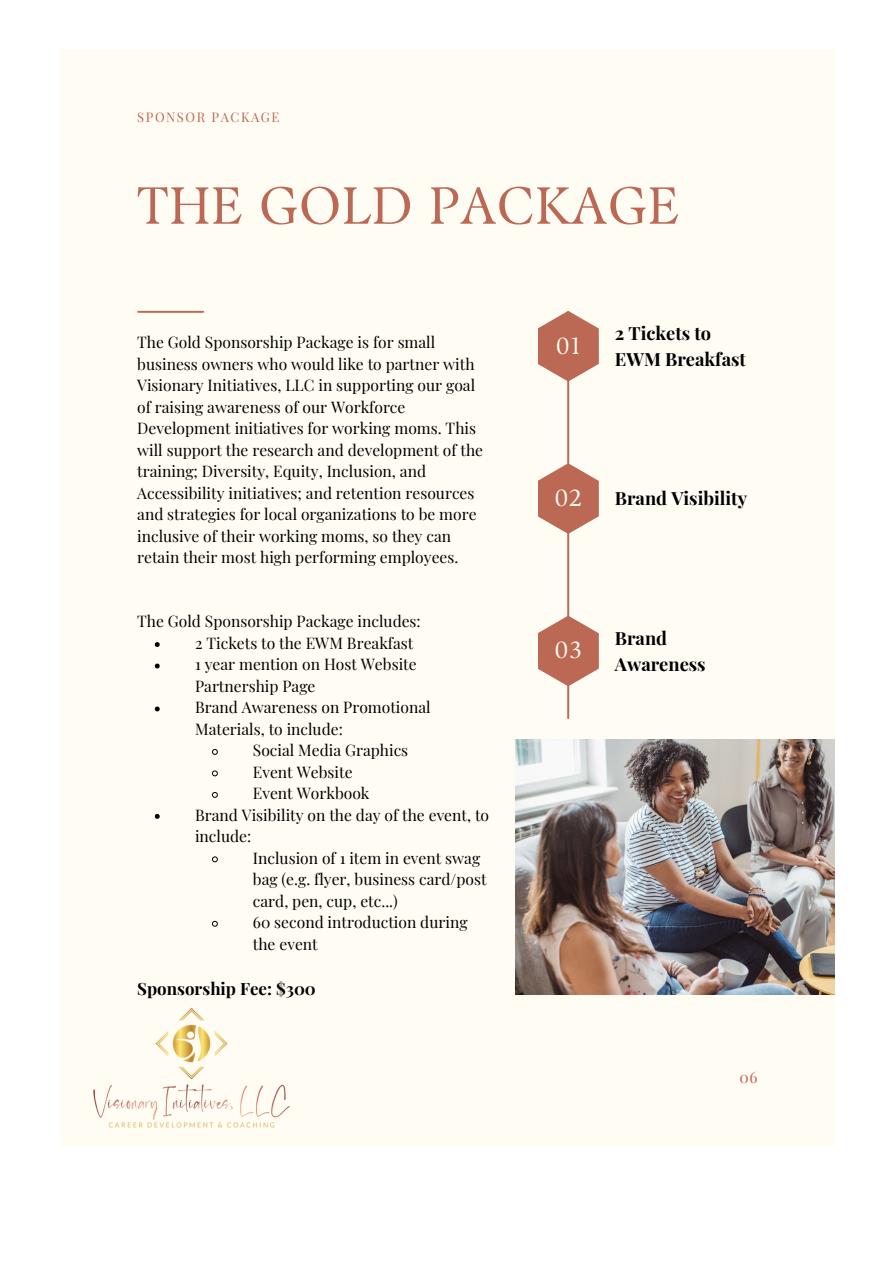
<style>
.page{position:relative;width:894px;height:1263px;background:#fff}
.page>*{position:absolute;margin:0;border:0;box-sizing:border-box;transform-origin:0 0}
.t1{font:52.05px "TY Serif D";letter-spacing:.02em;color:#bb6855}
.t2{font:23.4px "TY Serif D";color:#fffcf3}
.t3{font:700 18.15px/25.3px "Playfair Display";color:#000}
.t4{font:700 16.95px "Playfair Display";color:#000}
.t5{font:15.6px/21.5px "Playfair Display";color:#000}
.t6{font:15.6px "Playfair Display";color:#bb6855}
.t7{font:13.05px "Playfair Display";letter-spacing:.12em;color:#bb6855}
</style>
<div class="page">
<div style="left:60px;top:50px;width:774px;height:1096px;background:#fffcf3"></div>
<hr style="left:567px;top:312px;width:2px;height:406px;background:#bb6855">
<svg style="left:538px;top:311px;width:60px;height:70px"></svg>
<svg style="left:538px;top:463px;width:60px;height:71px"></svg>
<svg style="left:538px;top:616px;width:60px;height:70px"></svg>
<hr style="left:138px;top:311px;width:65px;height:2px;background:#bb6855">
<img style="left:515px;top:739px;width:319px;height:255px">
<img style="left:93px;top:1007px;width:197px;height:121px">
<svg style="left:155px;top:642px;width:5px;height:5px"></svg>
<svg style="left:155px;top:664px;width:5px;height:4px"></svg>
<svg style="left:155px;top:706px;width:5px;height:5px"></svg>
<svg style="left:212px;top:749px;width:6px;height:6px"></svg>
<svg style="left:212px;top:770px;width:6px;height:7px"></svg>
<svg style="left:212px;top:792px;width:6px;height:6px"></svg>
<svg style="left:155px;top:814px;width:5px;height:5px"></svg>
<svg style="left:212px;top:856px;width:6px;height:7px"></svg>
<svg style="left:212px;top:920px;width:6px;height:7px"></svg>
<p class="t7" style="left:137px;top:108px;width:144px">SPONSOR PACKAGE</p>
<p class="t1" style="left:137px;top:174px;width:543px">THE GOLD PACKAGE</p>
<p class="t5" style="left:137px;top:331px;width:347px">The Gold Sponsorship Package is for small business owners who would like to partner with Visionary Initiatives, LLC in supporting our goal of raising awareness of our Workforce Development initiatives for working moms. This will support the research and development of the training; Diversity, Equity, Inclusion, and Accessibility initiatives; and retention resources and strategies for local organizations to be more inclusive of their working moms, so they can retain their most high performing employees.</p>
<p class="t5" style="left:137px;top:610px;width:285px">The Gold Sponsorship Package includes:</p>
<p class="t5" style="left:195px;top:632px;width:220px">2 Tickets to the EWM Breakfast</p>
<p class="t5" style="left:195px;top:653px;width:223px">1 year mention on Host Website<br>Partnership Page</p>
<p class="t5" style="left:195px;top:696px;width:237px">Brand Awareness on Promotional<br>Materials, to include:</p>
<p class="t5" style="left:253px;top:739px;width:157px">Social Media Graphics</p>
<p class="t5" style="left:253px;top:761px;width:101px">Event Website</p>
<p class="t5" style="left:253px;top:782px;width:118px">Event Workbook</p>
<p class="t5" style="left:195px;top:804px;width:295px">Brand Visibility on the day of the event, to include:</p>
<p class="t5" style="left:253px;top:846px;width:235px">Inclusion of 1 item in event swag bag (e.g. flyer, business card/post card, pen, cup, etc...)</p>
<p class="t5" style="left:253px;top:911px;width:216px">60 second introduction during the event</p>
<p class="t4" style="left:137px;top:976px;width:180px">Sponsorship Fee: $300</p>
<p class="t2" style="left:555px;top:331px;width:26px">01</p>
<p class="t3" style="left:614px;top:320px;width:133px">2 Tickets to<br>EWM Breakfast</p>
<p class="t2" style="left:554px;top:484px;width:29px">02</p>
<p class="t3" style="left:614px;top:485px;width:134px">Brand Visibility</p>
<p class="t2" style="left:554px;top:636px;width:29px">03</p>
<p class="t3" style="left:614px;top:625px;width:92px">Brand<br>Awareness</p>
<p class="t6" style="left:739px;top:1066px;width:20px">06</p>
</div>
